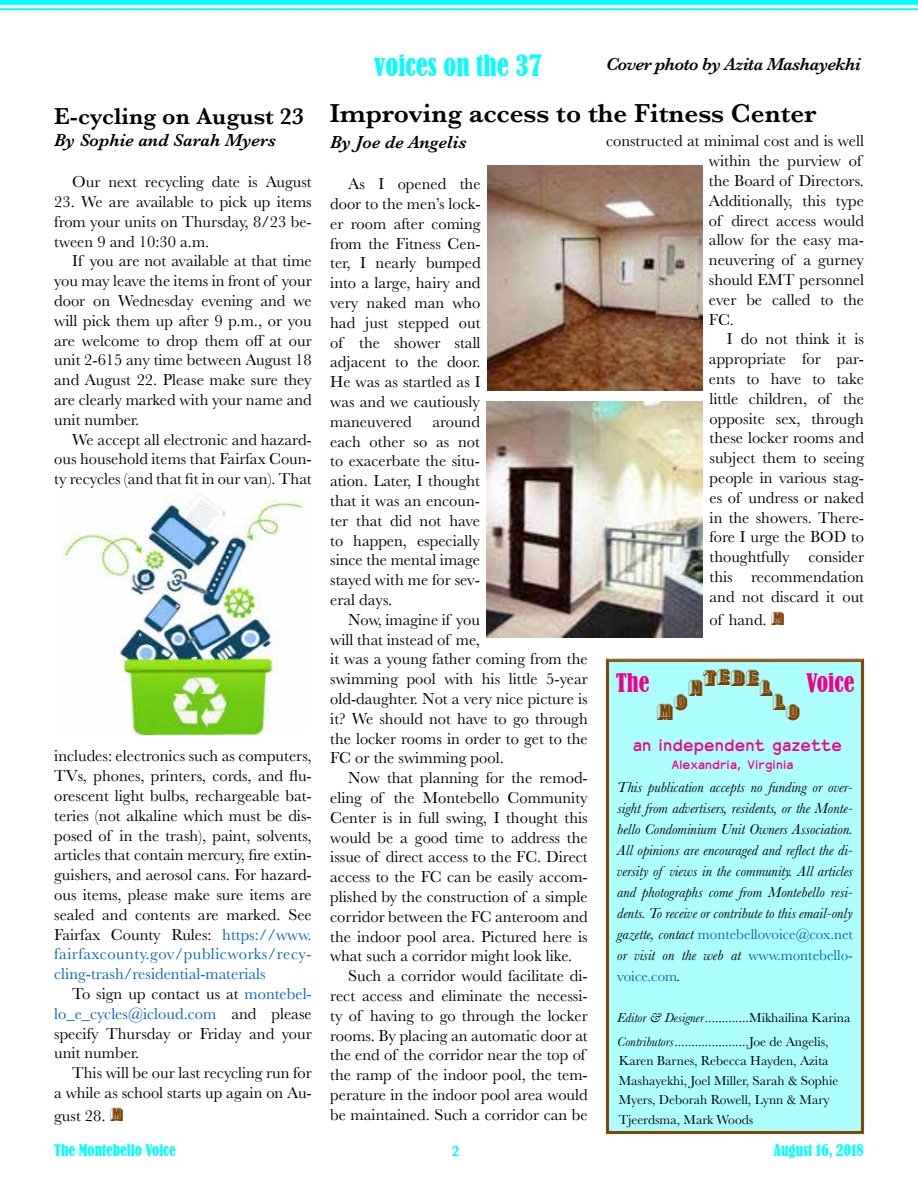
<style>
.page{position:relative;width:918px;height:1188px;background:#fff}
.page>*{position:absolute;margin:0;border:0;box-sizing:border-box;transform-origin:0 0}
.t1{font:600 27px "Baskerville";color:#000}
.t2{font:condensed 27px "Bernard";color:#0ff}
.t3{font:600 24px "Baskerville";color:#000}
.t4{font:24px "Buxom D";color:#804000}
.t5{font:condensed 24px "Bernard";color:#ec008c}
.t6{font:italic 600 18px "Baskerville";color:#000}
.t7{font:italic 600 18px "Baskerville";letter-spacing:-.03em;color:#000}
.t8{font:18px "Abolon";color:#ec008c}
.t9{font:16.5px/19.8px "Baskerville";color:#000;text-align:justify}
.t10{font:italic 15px/21px "Baskerville";color:#000;text-align:justify}
.t11{font:condensed 15px "Bernard";color:#0ff}
.t12{font:700 15px "Baskerville";color:#0ff}
.t13{font:13.5px/19.5px "Baskerville";color:#000}
.t14{font:13.5px "Abolon";color:#ec008c}
.t15{font:italic 13.5px "Baskerville";color:#000}
.s1{color:#0563c1}
.s2{font-family:"Buxom D";font-size:19.5px;color:#804000}
.s3{font-style:normal;color:#0563c1}
.s4{font-style:italic}
</style>
<div class="page">
<div style="left:0;top:0;width:918px;height:5px;background:#0ff"></div>
<hr style="left:0;top:8px;width:918px;height:2px;background:#0ff">
<div style="left:606px;top:658px;width:258px;height:476px;background:#adffff"></div>
<div style="left:608px;top:661px;width:254px;height:471px;border:1px solid #804000"></div>
<img style="left:487px;top:402px;width:216px;height:235px">
<img style="left:487px;top:166px;width:215px;height:224px">
<img style="left:61px;top:491px;width:243px;height:243px">
<h2 class="t3" style="left:54px;top:99px;width:251px">E-cycling on August 23</h2>
<p class="t6" style="left:54px;top:128px;width:223px">By Sophie and Sarah Myers</p>
<p class="t9" style="left:72px;top:172px;width:241px">Our next recycling date is August</p>
<p class="t9" style="left:54px;top:192px;width:259px">23. We are available to pick up items from your units on Thursday, 8/23 be&shy;tween 9 and 10:30 a.m.</p>
<p class="t9" style="left:54px;top:251px;width:259px;text-indent:18px">If you are not available at that time you may leave the items in front of your door on Wednesday evening and we will pick them up after 9 p.m., or you are welcome to drop them off at our unit 2-615 any time between August 18 and August 22. Please make sure they are clearly marked with your name and unit number.</p>
<p class="t9" style="left:54px;top:430px;width:259px;text-indent:18px">We accept all electronic and hazard&shy;ous household items that Fairfax Coun&shy;ty recycles (and that fit in our van). That</p>
<p class="t9" style="left:54px;top:746px;width:259px">includes: electronics such as computers, TVs, phones, printers, cords, and flu&shy;orescent light bulbs, rechargeable bat&shy;teries (not alkaline which must be dis&shy;posed of in the trash), paint, solvents, articles that contain mercury, fire extin&shy;guishers, and aerosol cans. For hazard&shy;ous items, please make sure items are sealed and contents are marked. See Fairfax County Rules: <span class="s1">https://www. fairfaxcounty.gov/publicworks/recy&shy;cling-trash/residential-materials</span></p>
<p class="t9" style="left:54px;top:984px;width:259px;text-indent:18px">To sign up contact us at <span class="s1">montebel&shy;lo_e_cycles@icloud.com</span> and please specify Thursday or Friday and your unit number.</p>
<p class="t9" style="left:54px;top:1063px;width:259px;text-align:right">This will be our last recycling run for<br>a while as school starts up again on Au-</p>
<p class="t9" style="left:54px;top:1106px;width:71px">gust 28. <span class="s2">M</span></p>
<h1 class="t2" style="left:374px;top:50px;width:169px">voices on the 37</h1>
<p class="t7" style="left:606px;top:52px;width:256px">Cover photo by Azita Mashayekhi</p>
<h1 class="t1" style="left:330px;top:94px;width:488px">Improving access to the Fitness Center</h1>
<p class="t6" style="left:330px;top:130px;width:138px">By Joe de Angelis</p>
<p class="t9" style="left:330px;top:174px;width:152px;text-indent:18px">As I opened the door to the men’s lock&shy;er room after coming from the Fitness Cen&shy;ter, I nearly bumped into a large, hairy and very naked man who had just stepped out of the shower stall adjacent to the door.<br>He was as startled as I was and we cautiously maneuvered around each other so as not to exacerbate the situ&shy;ation. Later, I thought that it was an encoun&shy;ter that did not have to happen, especially since the mental image stayed with me for sev&shy;eral days.</p>
<p class="t9" style="left:330px;top:610px;width:259px;text-align:left;text-indent:18px">Now, imagine if you<br>will that instead of me,<br>it was a young father coming from the swimming pool with his little 5-year old-daughter. Not a very nice picture is it? We should not have to go through the locker rooms in order to get to the<br>FC or the swimming pool.</p>
<p class="t9" style="left:348px;top:768px;width:241px">Now that planning for the remod-</p>
<p class="t9" style="left:330px;top:788px;width:259px">eling of the Montebello Community</p>
<p class="t9" style="left:330px;top:808px;width:259px">Center is in full swing, I thought this</p>
<p class="t9" style="left:330px;top:828px;width:259px">would be a good time to address the</p>
<p class="t9" style="left:330px;top:847px;width:259px">issue of direct access to the FC. Direct</p>
<p class="t9" style="left:330px;top:867px;width:259px">access to the FC can be easily accom-</p>
<p class="t9" style="left:330px;top:887px;width:259px">plished by the construction of a simple</p>
<p class="t9" style="left:330px;top:907px;width:259px">corridor between the FC anteroom and</p>
<p class="t9" style="left:330px;top:927px;width:259px">the indoor pool area. Pictured here is</p>
<p class="t9" style="left:330px;top:946px;width:244px">what such a corridor might look like.</p>
<p class="t9" style="left:348px;top:966px;width:241px">Such a corridor would facilitate di-</p>
<p class="t9" style="left:330px;top:986px;width:259px">rect access and eliminate the necessi-</p>
<p class="t9" style="left:330px;top:1006px;width:259px">ty of having to go through the locker</p>
<p class="t9" style="left:330px;top:1026px;width:259px">rooms. By placing an automatic door at</p>
<p class="t9" style="left:330px;top:1045px;width:257px">the end of the corridor near the top of</p>
<p class="t9" style="left:330px;top:1065px;width:259px">the ramp of the indoor pool, the tem-</p>
<p class="t9" style="left:330px;top:1085px;width:259px">perature in the indoor pool area would</p>
<p class="t9" style="left:330px;top:1105px;width:259px">be maintained. Such a corridor can be</p>
<p class="t9" style="left:709px;top:131px;width:157px;text-align:left;text-indent:-103px">constructed at minimal cost and is well within the purview of the Board of Directors.<br>Additionally, this type of direct access would allow for the easy ma&shy;neuvering of a gurney should EMT personnel ever be called to the<br>FC.</p>
<p class="t9" style="left:709px;top:329px;width:157px;text-indent:18px">I do not think it is appropriate for par&shy;ents to have to take little children, of the opposite sex, through these locker rooms and subject them to seeing people in various stag&shy;es of undress or naked in the showers. There&shy;fore I urge the BOD to thoughtfully consider this recommendation and not discard it out</p>
<p class="t9" style="left:710px;top:610px;width:77px">of hand. <span class="s2">M</span></p>
<h2 class="t5" style="left:616px;top:669px;width:35px">The</h2>
<h2 class="t4" style="left:688px;top:665px;width:86px">NTEBEL</h2>
<h2 class="t5" style="left:806px;top:669px;width:50px">Voice</h2>
<h2 class="t4" style="left:657px;top:694px;width:33px">MO</h2>
<h2 class="t4" style="left:773px;top:694px;width:29px">LO</h2>
<p class="t8" style="left:633px;top:734px;width:211px">an independent gazette</p>
<p class="t14" style="left:671px;top:757px;width:124px">Alexandria, Virginia</p>
<p class="t10" style="left:617px;top:777px;width:237px">This publication accepts no funding or over&shy;sight from advertisers, residents, or the Monte&shy;bello Condominium Unit Owners Association.<br>All opinions are encouraged and reflect the di&shy;versity of views in the community. All articles and photographs come from Montebello resi&shy;dents. To receive or contribute to this email-only gazette, contact <span class="s3">montebellovoice@cox.net </span>or visit on the web at <span class="s3">www.montebello&shy;voice.com</span>.</p>
<p class="t15" style="left:617px;top:1009px;width:88px">Editor &amp; Designer</p>
<p class="t13" style="left:617px;top:1006px;width:235px;line-height:24px;text-indent:132px">Mikhailina Karina<br><span class="s4">Contributors</span>......................Joe de Angelis,</p>
<p class="t13" style="left:619px;top:1052px;width:221px">Karen Barnes, Rebecca Hayden, Azita Mashayekhi, Joel Miller, Sarah &amp; Sophie Myers, Deborah Rowell, Lynn &amp; Mary Tjeerdsma, Mark Woods</p>
<p class="t11" style="left:54px;top:1141px;width:123px">The Montebello Voice</p>
<p class="t12" style="left:452px;top:1140px;width:10px">2</p>
<p class="t11" style="left:774px;top:1141px;width:92px">August 16, 2018</p>
</div>
